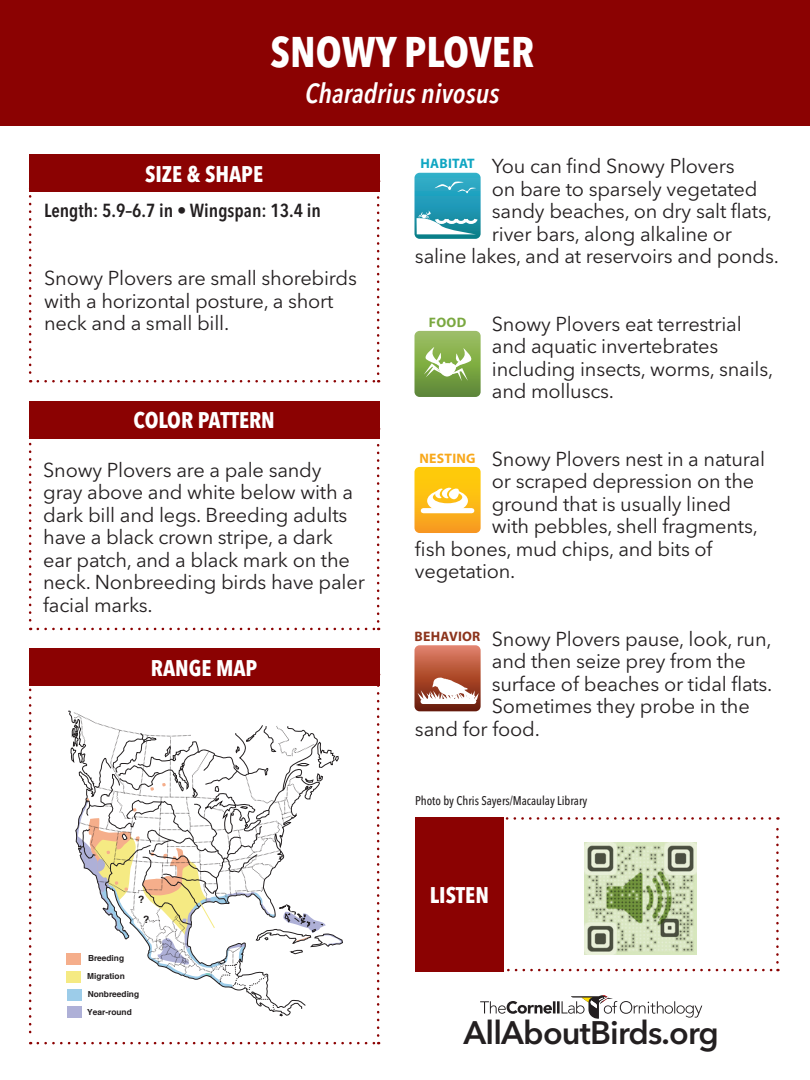
<style>
.page{position:relative;width:810px;height:1080px;background:#fff}
.page>*{position:absolute;margin:0;border:0;box-sizing:border-box;transform-origin:0 0}
.t1{font:700 condensed 42.5px "Avenir Next LT Pro";color:#fff}
.t2{font:600 32.25px "Avenir Next LT Pro";letter-spacing:-.025em;color:#231f20}
.t3{font:italic 600 condensed 27.5px "Avenir Next LT Pro";color:#fff}
.t4{font:700 condensed 22.5px "Avenir Next LT Pro";color:#fff}
.t5{font:20px/22.5px "Avenir Next LT Pro";letter-spacing:-.01em;color:#231f20}
.t6{font:600 condensed 18.75px "Avenir Next LT Pro";color:#231f20}
.t7{font:700 13.75px "Myriad Pro";letter-spacing:.02em;color:#8c341c}
.t8{font:700 13.75px "Myriad Pro";letter-spacing:.02em;color:#0fa6c2}
.t9{font:700 13.75px "Myriad Pro";letter-spacing:.02em;color:#f8a81b}
.t10{font:700 13.75px "Myriad Pro";color:#7aa840}
.t11{font:500 condensed 12.5px "Avenir Next LT Pro";color:#231f20}
.t12{font:700 10.25px "Helvetica";color:#231f20}
.t13{font:700 8.25px/17.8px "Helvetica";color:#231f20}
</style>
<div class="page">
<div style="left:0;top:0;width:810px;height:126px;background:#8b0202"></div>
<svg style="left:29px;top:195px;width:2px;height:187px"></svg>
<svg style="left:38px;top:380px;width:341px;height:2px"></svg>
<svg style="left:377px;top:196px;width:2px;height:178px"></svg>
<svg style="left:29px;top:438px;width:2px;height:192px"></svg>
<svg style="left:38px;top:628px;width:341px;height:2px"></svg>
<svg style="left:377px;top:438px;width:2px;height:184px"></svg>
<svg style="left:29px;top:688px;width:2px;height:356px"></svg>
<svg style="left:38px;top:1042px;width:341px;height:2px"></svg>
<svg style="left:377px;top:686px;width:2px;height:350px"></svg>
<svg style="left:508px;top:969px;width:270px;height:2px"></svg>
<svg style="left:776px;top:817px;width:3px;height:145px"></svg>
<svg style="left:505px;top:817px;width:265px;height:3px"></svg>
<div style="left:29px;top:401px;width:350px;height:37px;background:#8b0202"></div>
<svg style="left:480px;top:995px;width:222px;height:24px"></svg>
<div style="left:29px;top:154px;width:350px;height:38px;background:#8b0202"></div>
<div style="left:29px;top:648px;width:350px;height:38px;background:#8b0202"></div>
<div style="left:415px;top:817px;width:89px;height:154px;background:#8b0202"></div>
<svg style="left:70px;top:712px;width:273px;height:304px"></svg>
<div style="left:67px;top:1006px;width:14px;height:12px;background:#aeb0d7"></div>
<img style="left:584px;top:842px;width:112px;height:112px">
<svg style="left:414px;top:645px;width:67px;height:66px;background:#bb6e59"></svg>
<div style="left:421px;top:699px;width:55px;height:5px;background:#fff;border-radius:3px"></div>
<svg style="left:414px;top:173px;width:67px;height:66px;background:#48acc1"></svg>
<svg style="left:414px;top:467px;width:67px;height:66px"></svg>
<svg style="left:414px;top:331px;width:67px;height:66px;background:#8fb262"></svg>
<h1 class="t1" style="left:271px;top:26px;width:265px">SNOWY PLOVER</h1>
<h3 class="t3" style="left:305px;top:76px;width:196px">Charadrius nivosus</h3>
<p class="t4" style="left:145px;top:160px;width:119px">SIZE &amp; SHAPE</p>
<p class="t6" style="left:44px;top:199px;width:278px">Length: 5.9–6.7 in • Wingspan: 13.4 in</p>
<p class="t5" style="left:44px;top:267px;width:314px">Snowy Plovers are small shorebirds with a horizontal posture, a short neck and a small bill.</p>
<p class="t4" style="left:133px;top:406px;width:143px">COLOR PATTERN</p>
<p class="t5" style="left:43px;top:458px;width:323px">Snowy Plovers are a pale sandy gray above and white below with a dark bill and legs. Breeding adults have a black crown stripe, a dark ear patch, and a black mark on the neck. Nonbreeding birds have paler facial marks.</p>
<p class="t4" style="left:151px;top:654px;width:108px">RANGE MAP</p>
<p class="t12" style="left:138px;top:891px;width:8px">?</p>
<p class="t12" style="left:143px;top:912px;width:8px">?</p>
<p class="t13" style="left:87px;top:950px;width:39px">Breeding<br>Migration</p>
<p class="t13" style="left:88px;top:986px;width:53px">Nonbreeding</p>
<p class="t13" style="left:87px;top:1003px;width:46px">Year-round</p>
<p class="t5" style="left:492px;top:155px;width:244px">You can find Snowy Plovers</p>
<p class="t5" style="left:492px;top:177px;width:267px">on bare to sparsely vegetated</p>
<p class="t5" style="left:492px;top:200px;width:282px">sandy beaches, on dry salt flats,</p>
<p class="t5" style="left:492px;top:222px;width:242px">river bars, along alkaline or</p>
<p class="t5" style="left:415px;top:245px;width:366px">saline lakes, and at reservoirs and ponds.</p>
<p class="t8" style="left:420px;top:154px;width:56px">HABITAT</p>
<p class="t10" style="left:429px;top:313px;width:39px">FOOD</p>
<p class="t5" style="left:492px;top:312px;width:283px">Snowy Plovers eat terrestrial and aquatic invertebrates including insects, worms, snails, and molluscs.</p>
<p class="t5" style="left:492px;top:447px;width:275px">Snowy Plovers nest in a natural</p>
<p class="t5" style="left:492px;top:470px;width:264px">or scraped depression on the</p>
<p class="t5" style="left:492px;top:492px;width:241px">ground that is usually lined</p>
<p class="t5" style="left:492px;top:515px;width:268px">with pebbles, shell fragments,</p>
<p class="t5" style="left:415px;top:537px;width:299px">fish bones, mud chips, and bits of</p>
<p class="t5" style="left:415px;top:560px;width:102px">vegetation.</p>
<p class="t9" style="left:419px;top:450px;width:58px">NESTING</p>
<p class="t5" style="left:492px;top:627px;width:281px">Snowy Plovers pause, look, run,</p>
<p class="t5" style="left:492px;top:650px;width:256px">and then seize prey from the</p>
<p class="t5" style="left:492px;top:672px;width:282px">surface of beaches or tidal flats.</p>
<p class="t5" style="left:492px;top:695px;width:259px">Sometimes they probe in the</p>
<p class="t5" style="left:415px;top:717px;width:126px">sand for food.</p>
<p class="t7" style="left:415px;top:627px;width:67px">BEHAVIOR</p>
<p class="t11" style="left:415px;top:793px;width:174px">Photo by Chris Sayers/Macaulay Library</p>
<p class="t4" style="left:430px;top:881px;width:61px">LISTEN</p>
<h2 class="t2" style="left:464px;top:1013px;width:257px">AllAboutBirds.org</h2>
</div>
